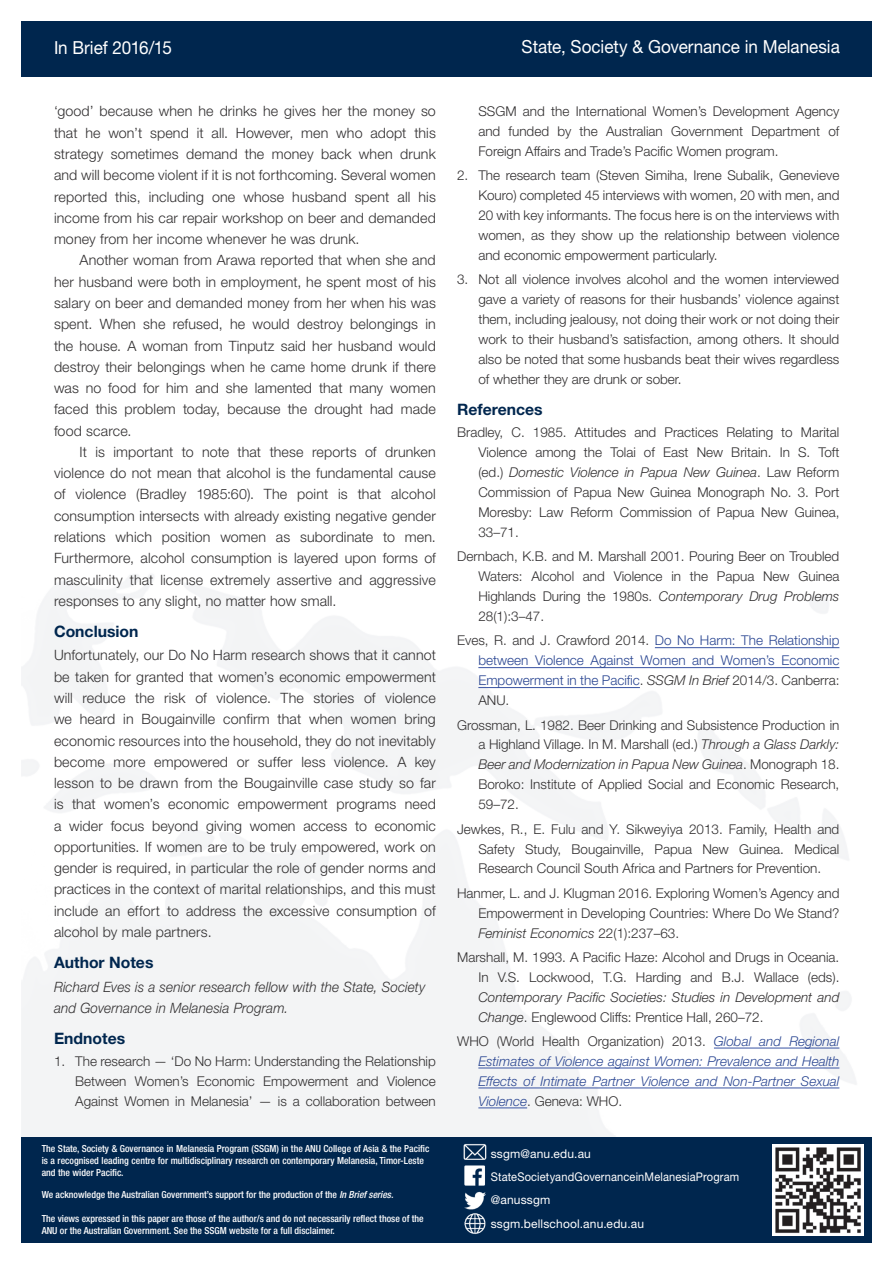
<style>
.page{position:relative;width:893px;height:1263px;background:#fff}
.page>*{position:absolute;margin:0;border:0;box-sizing:border-box;transform-origin:0 0}
.t1{font:18px "Helvetica Neue LT Std";letter-spacing:-.005em;color:#fff;scale:.95 1}
.t2{font:700 15.75px "Helvetica Neue LT Std";color:#00264e}
.t3{font:300 14.25px/21.3px "Helvetica Neue LT Std";letter-spacing:.01em;color:#312f30;text-align:justify}
.t4{font:italic 300 14.25px/21.3px "Helvetica Neue LT Std";letter-spacing:.01em;color:#312f30;scale:.95 1}
.t5{font:300 13.5px/20px "Helvetica Neue LT Std";color:#312f30;text-align:justify}
.t6{font:italic 300 13.5px/20px "Helvetica Neue LT Std";color:#2a4692;text-align:justify}
.t7{font:300 13.5px/20px "Helvetica Neue LT Std";color:#2a4692;text-align:justify}
.t8{font:italic 300 13.5px/20px "Helvetica Neue LT Std";color:#312f30}
.t9{font:12px/23.2px "Helvetica Neue LT Std";letter-spacing:.015em;color:#fff}
.t10{font:500 condensed 9.75px/12px "Helvetica Neue LT Std";color:#fff}
.s1{font-style:italic}
.s2{color:#312f30}
.s3{font-style:italic;color:#312f30}
.s4{font-style:normal}
.s5{font-style:normal;color:#312f30}
</style>
<div class="page">
<div style="left:21px;top:1137px;width:851px;height:105px;background:#00264e"></div>
<img style="left:772px;top:1144px;width:91px;height:91px">
<img style="left:463px;top:1144px;width:24px;height:90px">
<div style="left:21px;top:21px;width:851px;height:56px;background:#00264e"></div>
<hr style="left:655px;top:647px;width:184px;height:1px;background:#3853a3">
<hr style="left:478px;top:667px;width:361px;height:1px;background:#3853a3">
<hr style="left:478px;top:687px;width:162px;height:1px;background:#3853a3">
<hr style="left:714px;top:1048px;width:125px;height:1px;background:#3853a3">
<hr style="left:478px;top:1068px;width:361px;height:1px;background:#3853a3">
<hr style="left:478px;top:1088px;width:361px;height:1px;background:#3853a3">
<hr style="left:478px;top:1108px;width:49px;height:1px;background:#3853a3">
<h1 class="t1" style="left:54px;top:37px;width:126px">In Brief 2016/15</h1>
<h1 class="t1" style="left:522px;top:36px;width:336px">State, Society &amp; Governance in Melanesia</h1>
<p class="t3" style="left:54px;top:100px;width:383px">‘good’ because when he drinks he gives her the money so that he won’t spend it all. However, men who adopt this strategy sometimes demand the money back when drunk and will become violent if it is not forthcoming. Several women reported this, including one whose husband spent all his income from his car repair workshop on beer and demanded money from her income whenever he was drunk.</p>
<p class="t3" style="left:54px;top:249px;width:383px;text-indent:26px">Another woman from Arawa reported that when she and her husband were both in employment, he spent most of his salary on beer and demanded money from her when his was spent. When she refused, he would destroy belongings in the house. A woman from Tinputz said her husband would destroy their belongings when he came home drunk if there was no food for him and she lamented that many women faced this problem today, because the drought had made food scarce.</p>
<p class="t3" style="left:54px;top:441px;width:383px;text-indent:26px">It is important to note that these reports of drunken violence do not mean that alcohol is the fundamental cause of violence (Bradley 1985:60). The point is that alcohol consumption intersects with already existing negative gender relations which position women as subordinate to men.<br>Furthermore, alcohol consumption is layered upon forms of masculinity that license extremely assertive and aggressive responses to any slight, no matter how small.</p>
<p class="t2" style="left:54px;top:622px;width:86px">Conclusion</p>
<p class="t3" style="left:54px;top:644px;width:383px">Unfortunately, our Do No Harm research shows that it cannot be taken for granted that women’s economic empowerment will reduce the risk of violence. The stories of violence we heard in Bougainville confirm that when women bring economic resources into the household, they do not inevitably become more empowered or suffer less violence. A key lesson to be drawn from the Bougainville case study so far is that women’s economic empowerment programs need a wider focus beyond giving women access to economic opportunities. If women are to be truly empowered, work on gender is required, in particular the role of gender norms and practices in the context of marital relationships, and this must include an effort to address the excessive consumption of alcohol by male partners.</p>
<p class="t2" style="left:54px;top:953px;width:101px">Author Notes</p>
<p class="t4" style="left:54px;top:976px;width:393px">Richard Eves is a senior research fellow with the State, Society and Governance in Melanesia Program.</p>
<p class="t2" style="left:54px;top:1029px;width:73px">Endnotes</p>
<p class="t5" style="left:75px;top:1051px;width:362px;text-indent:-21px">1. The research — ‘Do No Harm: Understanding the Relationship Between Women’s Economic Empowerment and Violence Against Women in Melanesia’ — is a collaboration between</p>
<p class="t10" style="left:42px;top:1142px;width:389px">The State, Society &amp; Governance in Melanesia Program (SSGM) in the ANU College of Asia &amp; the Pacific is a recognised leading centre for multidisciplinary research on contemporary Melanesia, Timor-Leste and the wider Pacific.</p>
<p class="t10" style="left:42px;top:1188px;width:353px">We acknowledge the Australian Government’s support for the production of the <span class="s1">In Brief series.</span></p>
<p class="t10" style="left:42px;top:1212px;width:383px">The views expressed in this paper are those of the author/s and do not necessarily reflect those of the<br>ANU or the Australian Government. See the SSGM website for a full disclaimer.</p>
<p class="t5" style="left:478px;top:101px;width:363px">SSGM and the International Women’s Development Agency and funded by the Australian Government Department of Foreign Affairs and Trade’s Pacific Women program.</p>
<p class="t5" style="left:478px;top:165px;width:363px;text-indent:-21px">2. The research team (Steven Simiha, Irene Subalik, Genevieve Kouro) completed 45 interviews with women, 20 with men, and 20 with key informants. The focus here is on the interviews with women, as they show up the relationship between violence and economic empowerment particularly.</p>
<p class="t5" style="left:478px;top:269px;width:363px;text-indent:-21px">3. Not all violence involves alcohol and the women interviewed gave a variety of reasons for their husbands’ violence against them, including jealousy, not doing their work or not doing their work to their husband’s satisfaction, among others. It should also be noted that some husbands beat their wives regardless of whether they are drunk or sober.</p>
<p class="t2" style="left:457px;top:400px;width:87px">References</p>
<p class="t5" style="left:478px;top:422px;width:363px;text-indent:-21px">Bradley, C. 1985. Attitudes and Practices Relating to Marital Violence among the Tolai of East New Britain. In S. Toft (ed.) <span class="s1">Domestic Violence in Papua New Guinea</span>. Law Reform Commission of Papua New Guinea Monograph No. 3. Port Moresby: Law Reform Commission of Papua New Guinea, 33–71.</p>
<p class="t5" style="left:478px;top:546px;width:363px;text-indent:-21px">Dernbach, K.B. and M. Marshall 2001. Pouring Beer on Troubled Waters: Alcohol and Violence in the Papua New Guinea Highlands During the 1980s. <span class="s1">Contemporary Drug Problems </span>28(1):3–47.</p>
<p class="t7" style="left:478px;top:630px;width:363px;text-indent:-21px"><span class="s2">Eves, R. and J. Crawford 2014.</span> Do No Harm: The Relationship between Violence Against Women and Women’s Economic Empowerment in the Pacific<span class="s2">.</span> <span class="s3">SSGM In Brief</span> <span class="s2">2014/3. Canberra:<br>ANU.</span></p>
<p class="t5" style="left:478px;top:714px;width:363px;text-indent:-21px">Grossman, L. 1982. Beer Drinking and Subsistence Production in a Highland Village. In M. Marshall (ed.) <span class="s1">Through a Glass Darkly:<br>Beer and Modernization in Papua New Guinea</span>. Monograph 18.<br>Boroko: Institute of Applied Social and Economic Research, 59–72.</p>
<p class="t5" style="left:478px;top:818px;width:362px;text-indent:-21px">Jewkes, R., E. Fulu and Y. Sikweyiya 2013. Family, Health and Safety Study, Bougainville, Papua New Guinea. Medical Research Council South Africa and Partners for Prevention.</p>
<p class="t5" style="left:478px;top:883px;width:363px;text-indent:-21px">Hanmer, L. and J. Klugman 2016. Exploring Women’s Agency and Empowerment in Developing Countries: Where Do We Stand?<br><span class="s1">Feminist Economics</span> 22(1):237–63.</p>
<p class="t5" style="left:457px;top:947px;width:384px;text-align:right">Marshall, M. 1993. A Pacific Haze: Alcohol and Drugs in Oceania.<br>In V.S. Lockwood, T.G. Harding and B.J. Wallace (eds).</p>
<p class="t8" style="left:478px;top:987px;width:363px">Contemporary Pacific Societies: Studies in Development and<br>Change<span class="s4">. Englewood Cliffs: Prentice Hall, 260–72.</span></p>
<p class="t6" style="left:478px;top:1031px;width:363px;text-indent:-21px"><span class="s5">WHO (World Health Organization) 2013.</span> Global and Regional Estimates of Violence against Women: Prevalence and Health Effects of Intimate Partner Violence and Non-Partner Sexual Violence<span class="s5">. Geneva: WHO.</span></p>
<p class="t9" style="left:491px;top:1142px;width:250px">ssgm@anu.edu.au<br>StateSocietyandGovernanceinMelanesiaProgram @anussgm<br>ssgm.bellschool.anu.edu.au</p>
</div>
